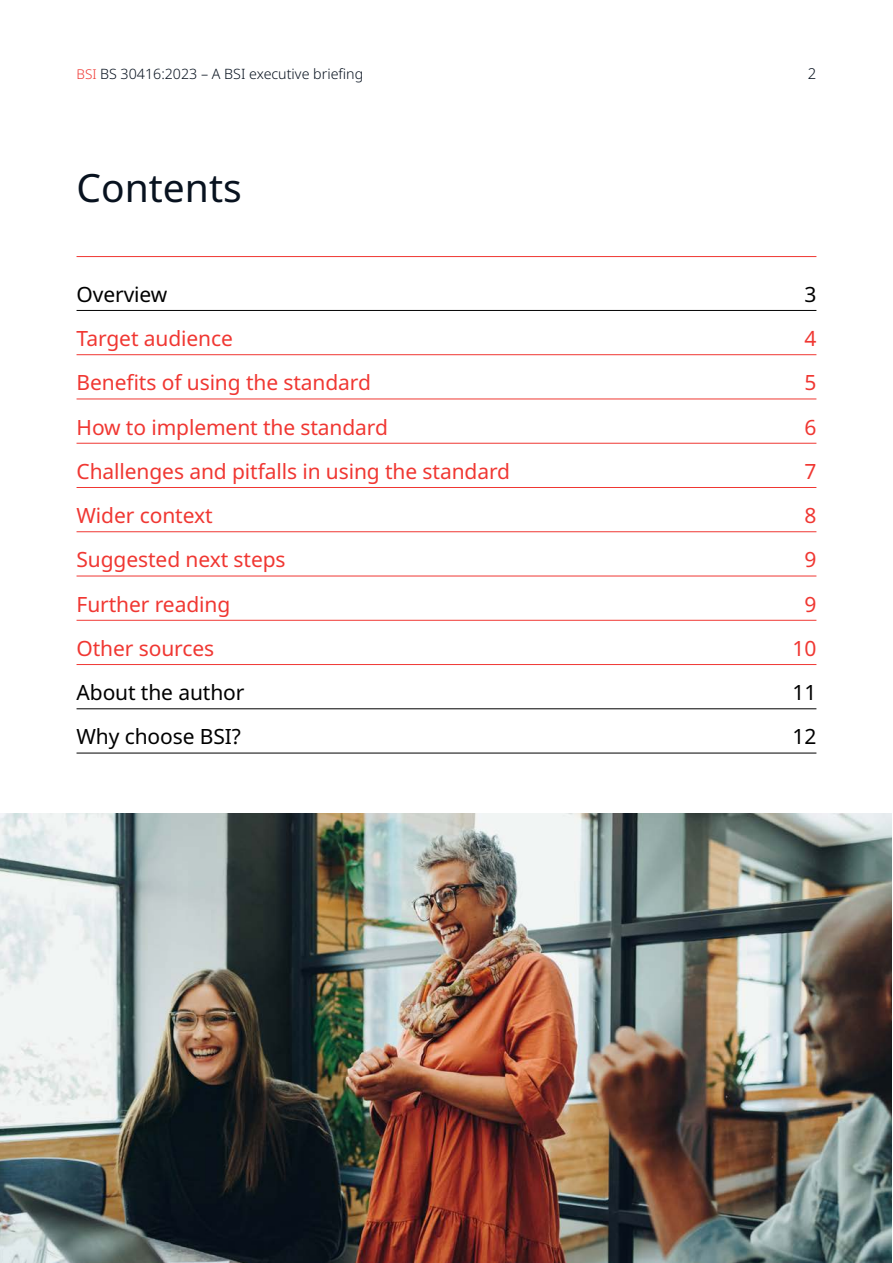
<style>
.page{position:relative;width:893px;height:1263px;background:#fff}
.page>*{position:absolute;margin:0;border:0;box-sizing:border-box;transform-origin:0 0}
.t1{font:39px "Noto Sans";color:#08121f}
.t2{font:21px "Noto Sans";letter-spacing:-.005em;color:#f03732}
.t3{font:21px "Noto Sans";letter-spacing:-.005em;color:#000}
.t4{font:300 15px "Noto Sans";color:#08121f}
.t5{font:300 14.25px "Noto Sans";color:#08121f}
.s1{font-size:13.5px;color:#f03732}
</style>
<div class="page">
<img style="left:0;top:814px;width:892px;height:449px">
<hr style="left:77px;top:256px;width:739px;height:1px;background:#f03732">
<hr style="left:77px;top:310px;width:739px;height:1px;background:#000">
<hr style="left:77px;top:354px;width:739px;height:1px;background:#f03732">
<hr style="left:77px;top:399px;width:739px;height:1px;background:#f03732">
<hr style="left:77px;top:443px;width:739px;height:1px;background:#f03732">
<hr style="left:77px;top:487px;width:739px;height:1px;background:#f03732">
<hr style="left:77px;top:531px;width:739px;height:1px;background:#f03732">
<hr style="left:77px;top:576px;width:739px;height:1px;background:#f03732">
<hr style="left:77px;top:620px;width:739px;height:1px;background:#f03732">
<hr style="left:77px;top:664px;width:739px;height:1px;background:#f03732">
<hr style="left:77px;top:708px;width:739px;height:1px;background:#000">
<hr style="left:77px;top:753px;width:739px;height:1px;background:#000">
<p class="t5" style="left:77px;top:65px;width:288px"><span class="s1">BSI</span> BS 30416:2023 – A BSI executive briefing</p>
<p class="t4" style="left:808px;top:65px;width:10px">2</p>
<h1 class="t1" style="left:77px;top:166px;width:167px">Contents</h1>
<p class="t3" style="left:77px;top:282px;width:92px">Overview</p>
<p class="t3" style="left:804px;top:282px;width:14px">3</p>
<p class="t2" style="left:77px;top:326px;width:158px">Target audience</p>
<p class="t2" style="left:804px;top:326px;width:14px">4</p>
<p class="t2" style="left:77px;top:371px;width:296px">Benefits of using the standard</p>
<p class="t2" style="left:804px;top:371px;width:14px">5</p>
<p class="t2" style="left:77px;top:415px;width:313px">How to implement the standard</p>
<p class="t2" style="left:804px;top:415px;width:14px">6</p>
<p class="t2" style="left:77px;top:459px;width:435px">Challenges and pitfalls in using the standard</p>
<p class="t2" style="left:804px;top:459px;width:14px">7</p>
<p class="t2" style="left:77px;top:503px;width:138px">Wider context</p>
<p class="t2" style="left:804px;top:503px;width:14px">8</p>
<p class="t2" style="left:77px;top:548px;width:211px">Suggested next steps</p>
<p class="t2" style="left:804px;top:548px;width:14px">9</p>
<p class="t2" style="left:77px;top:592px;width:155px">Further reading</p>
<p class="t2" style="left:804px;top:592px;width:14px">9</p>
<p class="t2" style="left:77px;top:636px;width:139px">Other sources</p>
<p class="t2" style="left:792px;top:636px;width:25px">10</p>
<p class="t3" style="left:77px;top:680px;width:170px">About the author</p>
<p class="t3" style="left:792px;top:680px;width:25px">11</p>
<p class="t3" style="left:77px;top:725px;width:166px">Why choose BSI?</p>
<p class="t3" style="left:792px;top:725px;width:25px">12</p>
</div>
